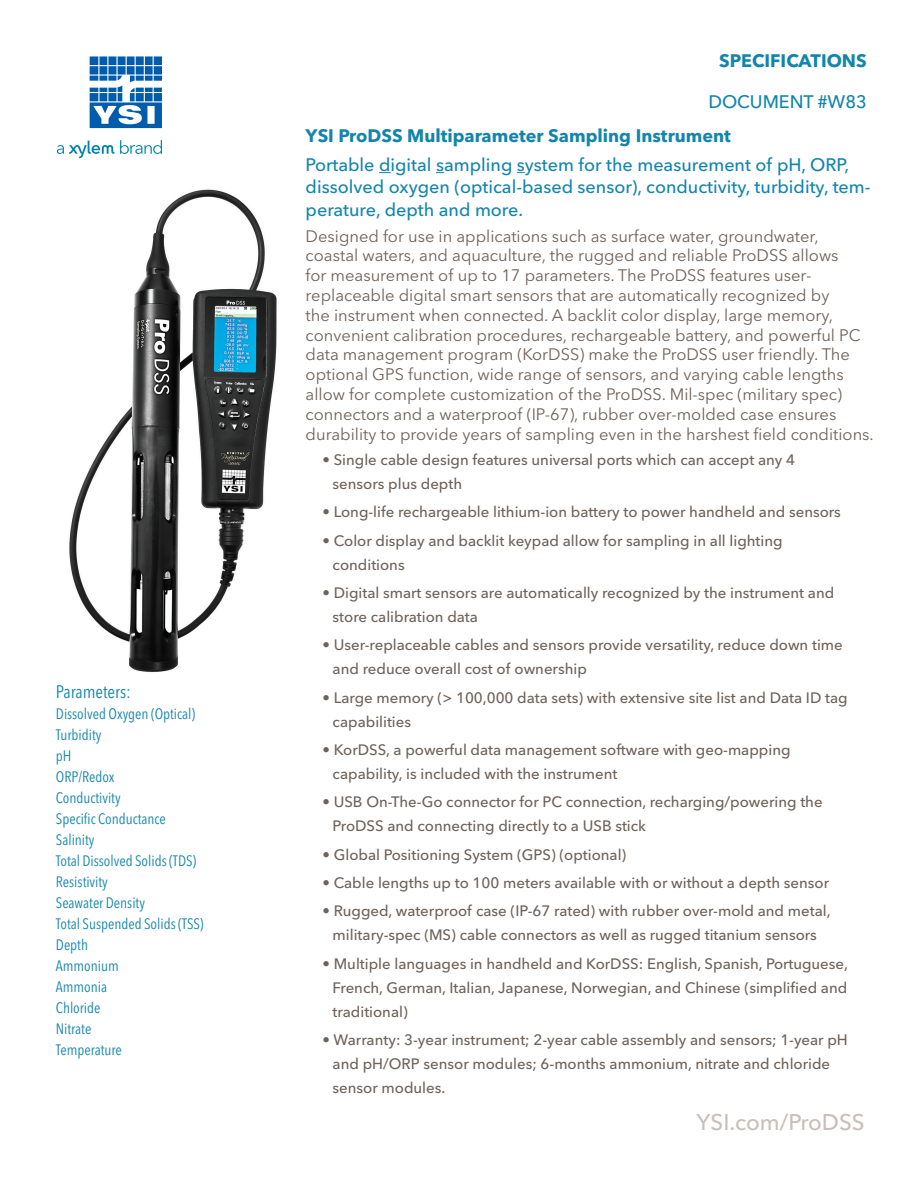
<style>
.page{position:relative;width:918px;height:1188px;background:#fff}
.page>*{position:absolute;margin:0;border:0;box-sizing:border-box;transform-origin:0 0}
.t1{font:500 22.5px "Avenir Next LT Pro";letter-spacing:-.005em;color:#cabfb8}
.t2{font:500 18px/22.5px "Avenir Next LT Pro";color:#1385ad}
.t3{font:700 18px "Avenir Next LT Pro";color:#1385ad}
.t4{font:condensed 18px "Avenir Next LT Pro";color:#1385ad}
.t5{font:16.5px/19.8px "Avenir Next LT Pro";color:#6e6259}
.t6{font:500 15px/24px "Avenir Next LT Pro";color:#6e6259}
.t7{font:condensed 15px/21px "Avenir Next LT Pro";color:#1385ad}
</style>
<div class="page">
<img style="left:69px;top:189px;width:208px;height:483px">
<svg style="left:379px;top:172px;width:12px;height:1px"></svg>
<svg style="left:90px;top:56px;width:72px;height:72px"></svg>
<svg style="left:120px;top:140px;width:42px;height:14px"></svg>
<svg style="left:57px;top:141px;width:57px;height:17px"></svg>
<p class="t4" style="left:56px;top:681px;width:76px">Parameters:</p>
<p class="t7" style="left:56px;top:703px;width:149px">Dissolved Oxygen (Optical)<br>Turbidity<br>pH<br>ORP/Redox<br>Conductivity<br>Specific Conductance<br>Salinity<br>Total Dissolved Solids (TDS)<br>Resistivity<br>Seawater Density<br>Total Suspended Solids (TSS)<br>Depth<br>Ammonium<br>Ammonia<br>Chloride<br>Nitrate<br>Temperature</p>
<p class="t3" style="left:719px;top:49px;width:149px">SPECIFICATIONS</p>
<p class="t2" style="left:708px;top:91px;width:160px">DOCUMENT #W83</p>
<p class="t3" style="left:306px;top:125px;width:427px">YSI ProDSS Multiparameter Sampling Instrument</p>
<p class="t2" style="left:306px;top:153px;width:567px">Portable digital sampling system for the measurement of pH, ORP, dissolved oxygen (optical-based sensor), conductivity, turbidity, tem&shy;perature, depth and more.</p>
<p class="t5" style="left:306px;top:226px;width:570px">Designed for use in applications such as surface water, groundwater, coastal waters, and aquaculture, the rugged and reliable ProDSS allows<br>for measurement of up to 17 parameters. The ProDSS features user&shy;replaceable digital smart sensors that are automatically recognized by<br>the instrument when connected. A backlit color display, large memory, convenient calibration procedures, rechargeable battery, and powerful PC data management program (KorDSS) make the ProDSS user friendly. The optional GPS function, wide range of sensors, and varying cable lengths allow for complete customization of the ProDSS. Mil-spec (military spec) connectors and a waterproof (IP-67), rubber over-molded case ensures durability to provide years of sampling even in the harshest field conditions.</p>
<p class="t6" style="left:333px;top:448px;width:464px;text-indent:-10px">• Single cable design features universal ports which can accept any 4 sensors plus depth</p>
<p class="t6" style="left:323px;top:500px;width:520px">• Long-life rechargeable lithium-ion battery to power handheld and sensors</p>
<p class="t6" style="left:333px;top:528px;width:452px;text-indent:-10px">• Color display and backlit keypad allow for sampling in all lighting conditions</p>
<p class="t6" style="left:333px;top:581px;width:503px;text-indent:-10px">• Digital smart sensors are automatically recognized by the instrument and store calibration data</p>
<p class="t6" style="left:333px;top:633px;width:512px;text-indent:-10px">• User-replaceable cables and sensors provide versatility, reduce down time and reduce overall cost of ownership</p>
<p class="t6" style="left:333px;top:685px;width:517px;text-indent:-10px">• Large memory (&gt; 100,000 data sets) with extensive site list and Data ID tag capabilities</p>
<p class="t6" style="left:333px;top:738px;width:459px;text-indent:-10px">• KorDSS, a powerful data management software with geo-mapping capability, is included with the instrument</p>
<p class="t6" style="left:333px;top:790px;width:492px;text-indent:-10px">• USB On-The-Go connector for PC connection, recharging/powering the<br>ProDSS and connecting directly to a USB stick</p>
<p class="t6" style="left:323px;top:843px;width:305px">• Global Positioning System (GPS) (optional)</p>
<p class="t6" style="left:323px;top:871px;width:508px">• Cable lengths up to 100 meters available with or without a depth sensor</p>
<p class="t6" style="left:323px;top:899px;width:510px;text-align:center">• Rugged, waterproof case (IP-67 rated) with rubber over-mold and metal, military-spec (MS) cable connectors as well as rugged titanium sensors</p>
<p class="t6" style="left:333px;top:952px;width:517px;text-align:justify;text-indent:-10px">• Multiple languages in handheld and KorDSS: English, Spanish, Portuguese, French, German, Italian, Japanese, Norwegian, and Chinese (simplified and traditional)</p>
<p class="t6" style="left:333px;top:1028px;width:517px;text-indent:-10px">• Warranty: 3-year instrument; 2-year cable assembly and sensors; 1-year pH and pH/ORP sensor modules; 6-months ammonium, nitrate and chloride sensor modules.</p>
<h1 class="t1" style="left:697px;top:1108px;width:169px">YSI.com/ProDSS</h1>
</div>
